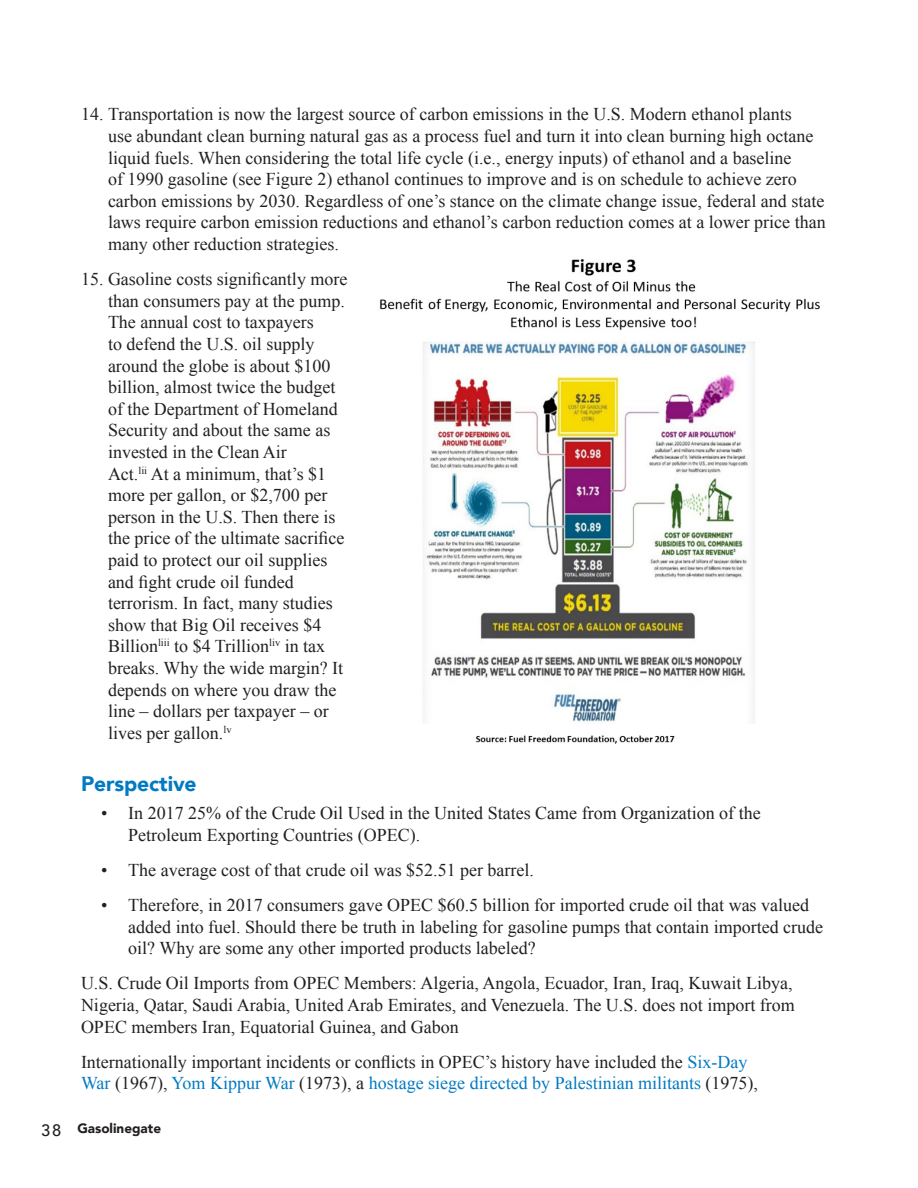
<style>
.page{position:relative;width:918px;height:1188px;background:#fff}
.page>*{position:absolute;margin:0;border:0;box-sizing:border-box;transform-origin:0 0}
.t1{font:900 21px "Avenir";letter-spacing:-.005em;color:#007ac2}
.body_text{font:18px/21.6px "Times New Roman";color:#231f20}
.t2{font:900 13.5px "Avenir";color:#231f20}
.s1{color:#007ac2}
.s2{font-weight:500;font-size:16.5px}
</style>
<div class="page">
<img style="left:379px;top:259px;width:441px;height:485px">
<p class="body_text" style="left:108px;top:103px;width:719px;text-indent:-27px">14. Transportation is now the largest source of carbon emissions in the U.S. Modern ethanol plants<br>use abundant clean burning natural gas as a process fuel and turn it into clean burning high octane liquid fuels. When considering the total life cycle (i.e., energy inputs) of ethanol and a baseline<br>of 1990 gasoline (see Figure 2) ethanol continues to improve and is on schedule to achieve zero carbon emissions by 2030. Regardless of one’s stance on the climate change issue, federal and state laws require carbon emission reductions and ethanol’s carbon reduction comes at a lower price than many other reduction strategies.</p>
<p class="body_text" style="left:108px;top:268px;width:241px;text-indent:-27px">15. Gasoline costs significantly more than consumers pay at the pump.<br>The annual cost to taxpayers<br>to defend the U.S. oil supply around the globe is about $100 billion, almost twice the budget of the Department of Homeland<br>Security and about the same as invested in the Clean Air<br>Act.<sup>lii</sup> At a minimum, that’s $1 more per gallon, or $2,700 per person in the U.S. Then there is the price of the ultimate sacrifice paid to protect our oil supplies and fight crude oil funded terrorism. In fact, many studies show that Big Oil receives $4<br>Billion<sup>liii</sup> to $4 Trillion<sup>liv</sup> in tax breaks. Why the wide margin? It depends on where you draw the line – dollars per taxpayer – or lives per gallon.<sup>lv</sup></p>
<h2 class="t1" style="left:81px;top:766px;width:117px">Perspective</h2>
<p class="body_text" style="left:128px;top:802px;width:634px;text-indent:-27px">• In 2017 25% of the Crude Oil Used in the United States Came from Organization of the<br>Petroleum Exporting Countries (OPEC).</p>
<p class="body_text" style="left:101px;top:859px;width:434px">• The average cost of that crude oil was $52.51 per barrel.</p>
<p class="body_text" style="left:128px;top:894px;width:696px;text-indent:-27px">• Therefore, in 2017 consumers gave OPEC $60.5 billion for imported crude oil that was valued added into fuel. Should there be truth in labeling for gasoline pumps that contain imported crude oil? Why are some any other imported products labeled?</p>
<p class="body_text" style="left:81px;top:972px;width:715px">U.S. Crude Oil Imports from OPEC Members: Algeria, Angola, Ecuador, Iran, Iraq, Kuwait Libya,<br>Nigeria, Qatar, Saudi Arabia, United Arab Emirates, and Venezuela. The U.S. does not import from<br>OPEC members Iran, Equatorial Guinea, and Gabon</p>
<p class="body_text" style="left:81px;top:1051px;width:679px">Internationally important incidents or conflicts in OPEC’s history have included the <span class="s1">Six-Day<br>War</span> (1967), <span class="s1">Yom Kippur War</span> (1973), a <span class="s1">hostage siege directed by Palestinian militants</span> (1975),</p>
<p class="t2" style="left:41px;top:1117px;width:121px"><span class="s2">38</span> Gasolinegate</p>
</div>
